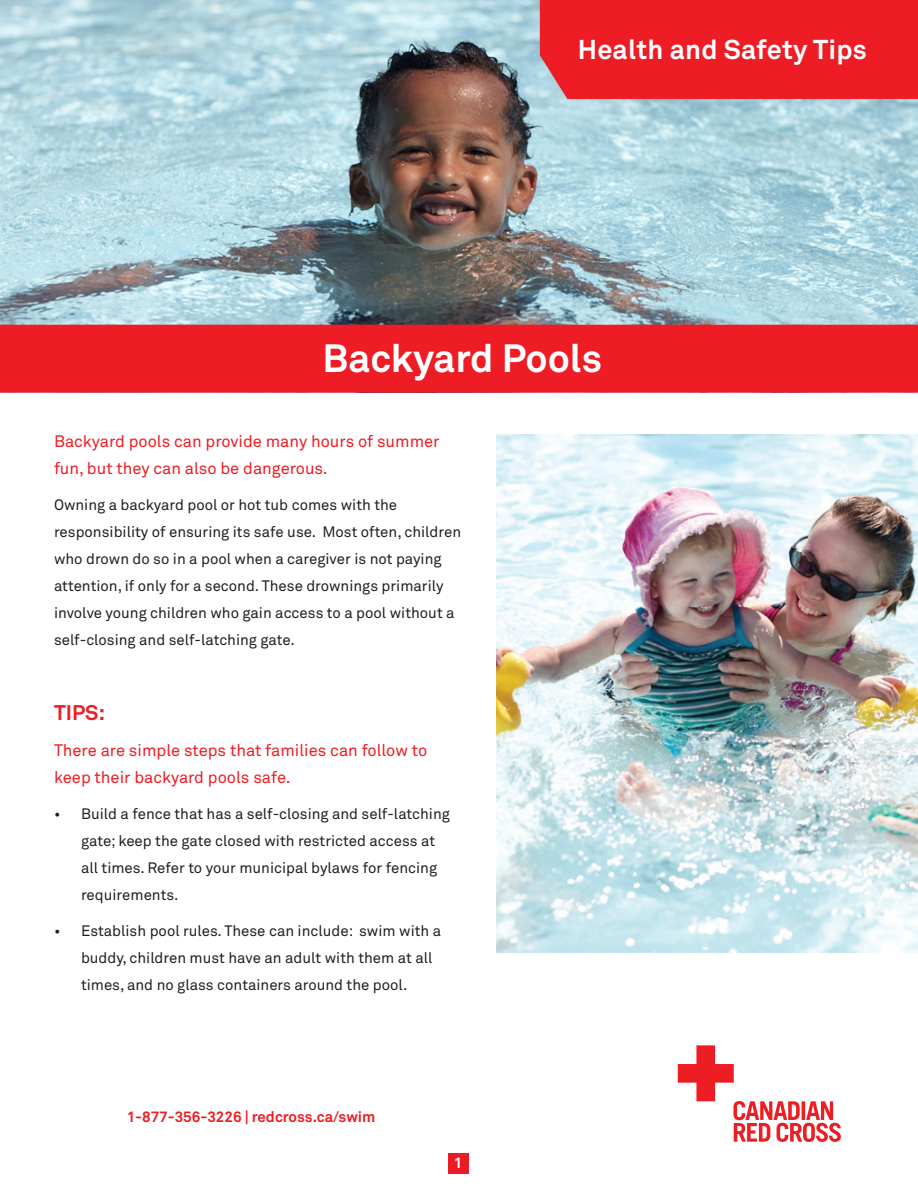
<style>
.page{position:relative;width:918px;height:1188px;background:#fff}
.page>*{position:absolute;margin:0;border:0;box-sizing:border-box;transform-origin:0 0}
.t1{font:700 39px "Akkurat Std";color:#fff}
.t2{font:700 27px "Akkurat Std";letter-spacing:.01em;color:#fff}
.t3{font:700 21px "Akkurat Std";color:#ee1d23}
.t4{font:16.5px/27px "Akkurat Std";color:#ee1d23}
.t5{font:15px/27px "Akkurat Std";color:#231f20}
.t6{font:700 15px "Akkurat Std";color:#ee1d23}
.t7{font:700 15px "Akkurat Std";color:#fff}
</style>
<div class="page">
<img style="left:0;top:0;width:918px;height:392px">
<svg style="left:677px;top:1045px;width:164px;height:97px"></svg>
<div style="left:449px;top:1154px;width:20px;height:20px;background:#ed1c24"></div>
<img style="left:497px;top:434px;width:421px;height:519px">
<p class="t2" style="left:578px;top:33px;width:291px">Health and Safety Tips</p>
<p class="t1" style="left:323px;top:334px;width:281px">Backyard Pools</p>
<p class="t4" style="left:54px;top:428px;width:387px">Backyard pools can provide many hours of summer fun, but they can also be dangerous.</p>
<p class="t5" style="left:54px;top:491px;width:345px">Owning a backyard pool or hot tub comes with the</p>
<p class="t5" style="left:54px;top:518px;width:409px">responsibility of ensuring its safe use. Most often, children who drown do so in a pool when a caregiver is not paying attention, if only for a second. These drownings primarily involve young children who gain access to a pool without a self-closing and self-latching gate.</p>
<p class="t3" style="left:54px;top:700px;width:53px">TIPS:</p>
<p class="t4" style="left:54px;top:737px;width:375px">There are simple steps that families can follow to keep their backyard pools safe.</p>
<p class="t5" style="left:81px;top:800px;width:370px;text-indent:-27px">• Build a fence that has a self-closing and self-latching gate; keep the gate closed with restricted access at all times. Refer to your municipal bylaws for fencing requirements.</p>
<p class="t5" style="left:81px;top:917px;width:362px;text-indent:-27px">• Establish pool rules. These can include: swim with a buddy, children must have an adult with them at all times, and no glass containers around the pool.</p>
<p class="t6" style="left:127px;top:1107px;width:250px">1-877-356-3226 | redcross.ca/swim</p>
<p class="t7" style="left:454px;top:1153px;width:10px">1</p>
</div>
